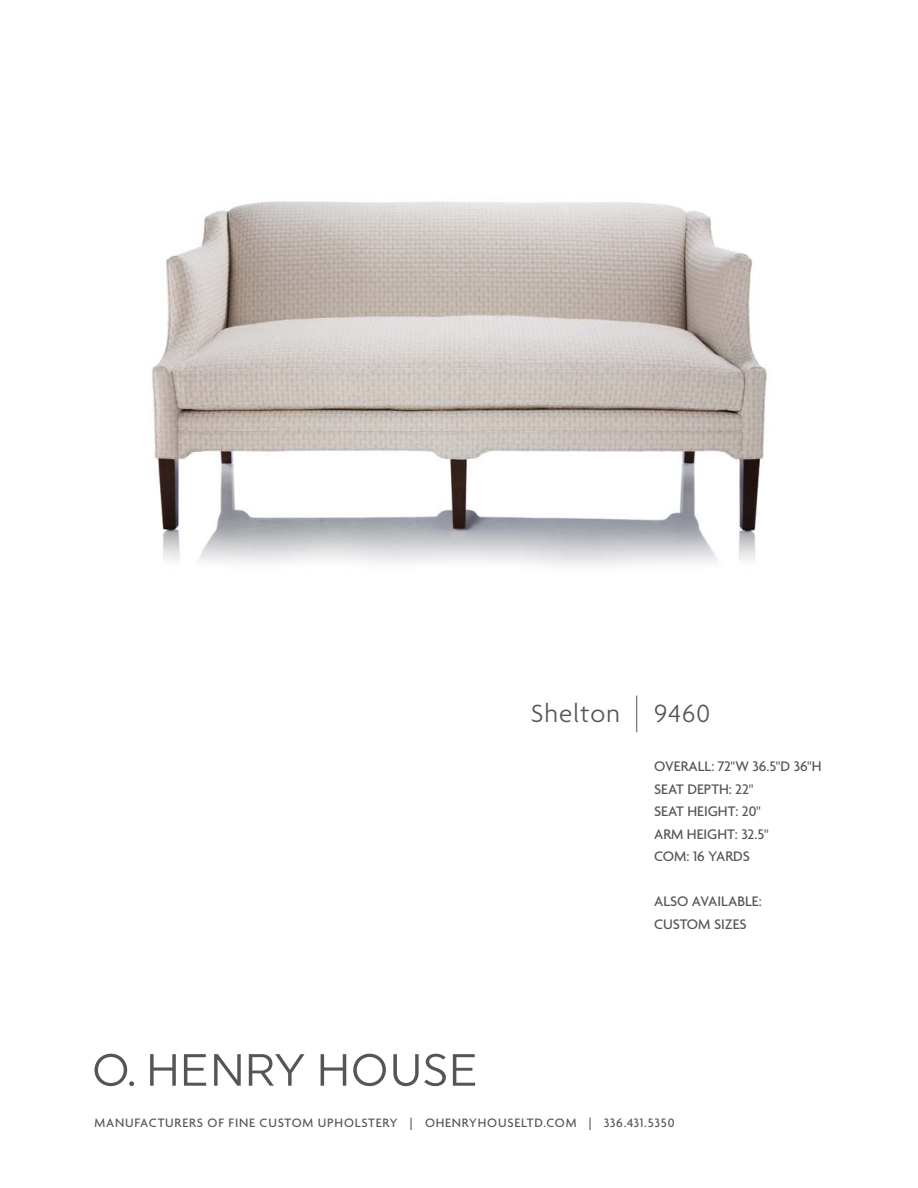
<style>
.page{position:relative;width:918px;height:1188px;background:#fff}
.page>*{position:absolute;margin:0;border:0;box-sizing:border-box;transform-origin:0 0}
.t1{font:300 27px "Agenda";letter-spacing:.04em;color:#555}
.t2{font:500 15px/22.5px "Agenda";color:#555}
.t3{font:500 13.2px "Agenda";letter-spacing:.06em;color:#555}
</style>
<div class="page">
<img style="left:151px;top:201px;width:616px;height:365px">
<hr style="left:636px;top:696px;width:1px;height:36px;background:#555">
<svg style="left:95px;top:1054px;width:39px;height:32px"></svg>
<svg style="left:150px;top:1054px;width:26px;height:32px"></svg>
<svg style="left:184px;top:1054px;width:22px;height:32px"></svg>
<svg style="left:214px;top:1054px;width:27px;height:32px"></svg>
<svg style="left:249px;top:1054px;width:55px;height:32px"></svg>
<svg style="left:321px;top:1054px;width:25px;height:32px"></svg>
<svg style="left:353px;top:1054px;width:33px;height:32px"></svg>
<svg style="left:393px;top:1054px;width:53px;height:32px"></svg>
<svg style="left:453px;top:1054px;width:22px;height:32px"></svg>
<h1 class="t1" style="left:531px;top:699px;width:90px">Shelton</h1>
<h1 class="t1" style="left:654px;top:699px;width:57px">9460</h1>
<p class="t2" style="left:654px;top:756px;width:169px">OVERALL: 72"W 36.5"D 36"H<br>SEAT DEPTH: 22"<br>SEAT HEIGHT: 20"<br>ARM HEIGHT: 32.5"<br>COM: 16 YARDS</p>
<p class="t2" style="left:654px;top:891px;width:109px">ALSO AVAILABLE:<br>CUSTOM SIZES</p>
<p class="t3" style="left:94px;top:1115px;width:582px">MANUFACTURERS OF FINE CUSTOM UPHOLSTERY | OHENRYHOUSELTD.COM | 336.431.5350</p>
</div>
